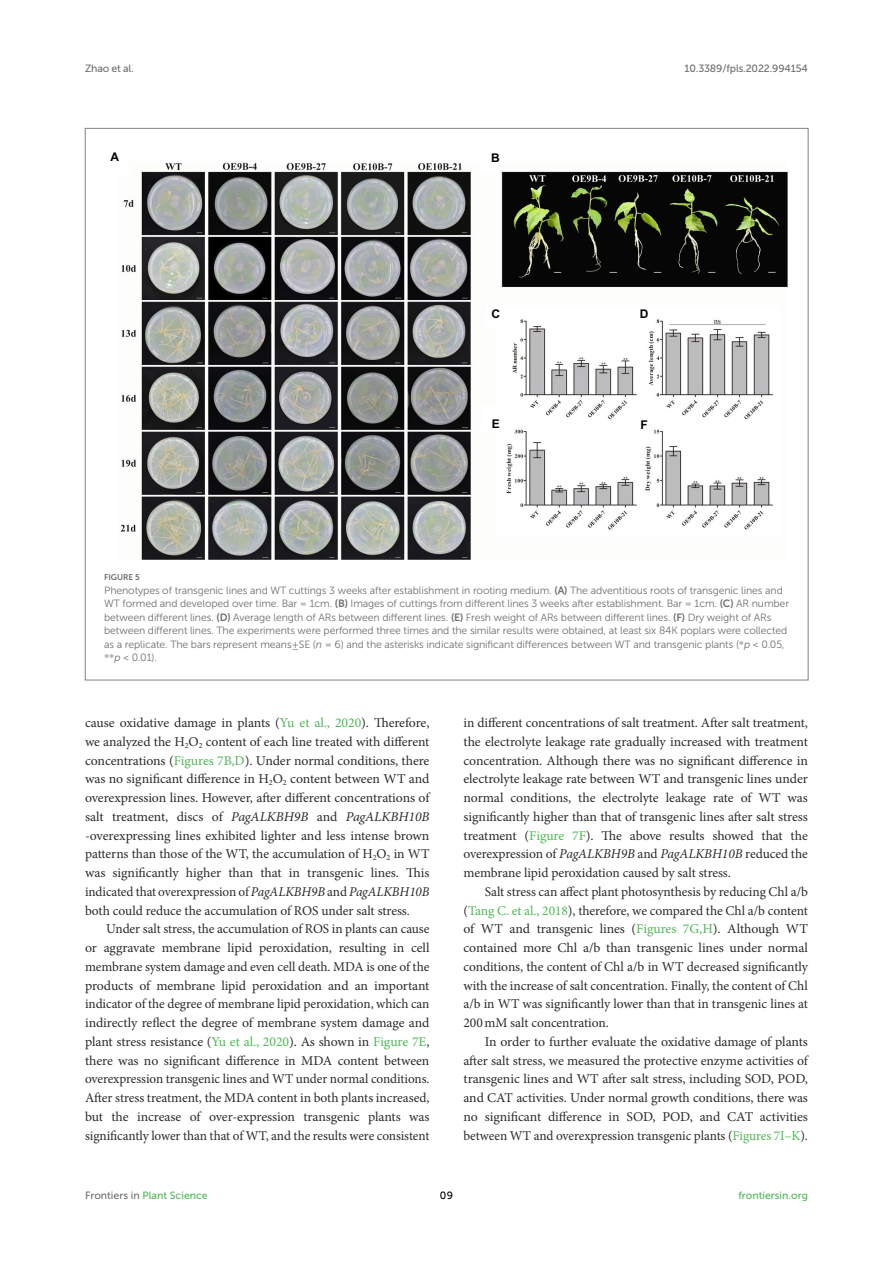
<style>
.page{position:relative;width:893px;height:1263px;background:#fff}
.page>*{position:absolute;margin:0;border:0;box-sizing:border-box;transform-origin:0 0}
.TEXT{font:13.5px/18.8px "Minion Pro";letter-spacing:-.005em;color:#2b2b2a;text-align:justify}
.t1{font:700 12px "Arial";color:#000}
.FIG_LEG{font:10.5px/13.5px "Museo Sans 300";letter-spacing:-.01em;color:#706f70}
.t2{font:10.5px "Museo Sans 500";color:#4eb855}
.t3{font:10.5px "Museo Sans 500";letter-spacing:-.015em;color:#706f70}
.t4{font:10.5px "Museo Sans 500";color:#000}
.FIG_HD{font:8.25px "Museo Sans 700";letter-spacing:-.01em;color:#706f70}
.s1{font-family:"Museo Sans 700"}
.s2{font-style:italic}
.s3{font-family:"STIX General"}
.s4{color:#4eb855}
.s5{color:#706f70}
</style>
<div class="page">
<img style="left:120px;top:162px;width:668px;height:398px">
<p class="t3" style="left:85px;top:63px;width:50px">Zhao et al.</p>
<p class="t3" style="left:684px;top:63px;width:125px">10.3389/fpls.2022.994154</p>
<p class="t1" style="left:111px;top:149px;width:10px">A</p>
<p class="t1" style="left:491px;top:149px;width:10px">B</p>
<p class="t1" style="left:491px;top:305px;width:10px">C</p>
<p class="t1" style="left:640px;top:306px;width:10px">D</p>
<p class="t1" style="left:492px;top:416px;width:10px">E</p>
<p class="t1" style="left:641px;top:416px;width:9px">F</p>
<p class="FIG_HD" style="left:104px;top:573px;width:37px">FIGURE 5</p>
<p class="FIG_LEG" style="left:104px;top:583px;width:686px">Phenotypes of transgenic lines and WT cuttings 3 weeks after establishment in rooting medium. <span class="s1">(A)</span> The adventitious roots of transgenic lines and WT formed and developed over time. Bar = 1 cm. <span class="s1">(B)</span> Images of cuttings from different lines 3 weeks after establishment. Bar = 1 cm. <span class="s1">(C)</span> AR number between different lines. <span class="s1">(D)</span> Average length of ARs between different lines. <span class="s1">(E)</span> Fresh weight of ARs between different lines. <span class="s1">(F)</span> Dry weight of ARs between different lines. The experiments were performed three times and the similar results were obtained, at least six 84K poplars were collected as a replicate. The bars represent means ± SE (<span class="s2">n</span> = 6) and the asterisks indicate significant differences between WT and transgenic plants (<span class="s3">*</span><span class="s2">p</span> &lt; 0.05, <span class="s3">**</span><span class="s2">p</span> &lt; 0.01).</p>
<p class="TEXT" style="left:85px;top:713px;width:346px">cause oxidative damage in plants (<span class="s4">Yu et al., 2020</span>). Therefore, we analyzed the H<sub>2</sub>O<sub>2</sub> content of each line treated with different concentrations (<span class="s4">Figures 7B,D</span>). Under normal conditions, there was no significant difference in H<sub>2</sub>O<sub>2</sub> content between WT and overexpression lines. However, after different concentrations of salt treatment, discs of <span class="s2">PagALKBH9B</span> and <span class="s2">PagALKBH10B </span>-overexpressing lines exhibited lighter and less intense brown patterns than those of the WT, the accumulation of H<sub>2</sub>O<sub>2</sub> in WT was significantly higher than that in transgenic lines. This indicated that overexpression of <span class="s2">PagALKBH9B</span> and <span class="s2">PagALKBH10B </span>both could reduce the accumulation of ROS under salt stress.</p>
<p class="TEXT" style="left:85px;top:920px;width:346px;text-indent:21px">Under salt stress, the accumulation of ROS in plants can cause or aggravate membrane lipid peroxidation, resulting in cell membrane system damage and even cell death. MDA is one of the products of membrane lipid peroxidation and an important indicator of the degree of membrane lipid peroxidation, which can indirectly reflect the degree of membrane system damage and plant stress resistance (<span class="s4">Yu et al., 2020</span>). As shown in <span class="s4">Figure 7E</span>, there was no significant difference in MDA content between overexpression transgenic lines and WT under normal conditions.<br>After stress treatment, the MDA content in both plants increased, but the increase of over-expression transgenic plants was significantly lower than that of WT, and the results were consistent</p>
<p class="TEXT" style="left:463px;top:713px;width:346px">in different concentrations of salt treatment. After salt treatment, the electrolyte leakage rate gradually increased with treatment concentration. Although there was no significant difference in electrolyte leakage rate between WT and transgenic lines under normal conditions, the electrolyte leakage rate of WT was significantly higher than that of transgenic lines after salt stress treatment (<span class="s4">Figure 7F</span>). The above results showed that the overexpression of <span class="s2">PagALKBH9B</span> and <span class="s2">PagALKBH10B</span> reduced the membrane lipid peroxidation caused by salt stress.</p>
<p class="TEXT" style="left:463px;top:882px;width:346px;text-indent:21px">Salt stress can affect plant photosynthesis by reducing Chl a/b (<span class="s4">Tang C. et al., 2018</span>), therefore, we compared the Chl a/b content of WT and transgenic lines (<span class="s4">Figures 7G,H</span>). Although WT contained more Chl a/b than transgenic lines under normal conditions, the content of Chl a/b in WT decreased significantly with the increase of salt concentration. Finally, the content of Chl a/b in WT was significantly lower than that in transgenic lines at 200mM salt concentration.</p>
<p class="TEXT" style="left:463px;top:1032px;width:346px;text-indent:21px">In order to further evaluate the oxidative damage of plants after salt stress, we measured the protective enzyme activities of transgenic lines and WT after salt stress, including SOD, POD, and CAT activities. Under normal growth conditions, there was no significant difference in SOD, POD, and CAT activities between WT and overexpression transgenic plants (<span class="s4">Figures 7I–K</span>).</p>
<p class="t2" style="left:85px;top:1190px;width:124px"><span class="s5">Frontiers in</span> Plant Science</p>
<p class="t4" style="left:440px;top:1190px;width:15px">09</p>
<p class="t2" style="left:738px;top:1190px;width:71px">frontiersin.org</p>
</div>
